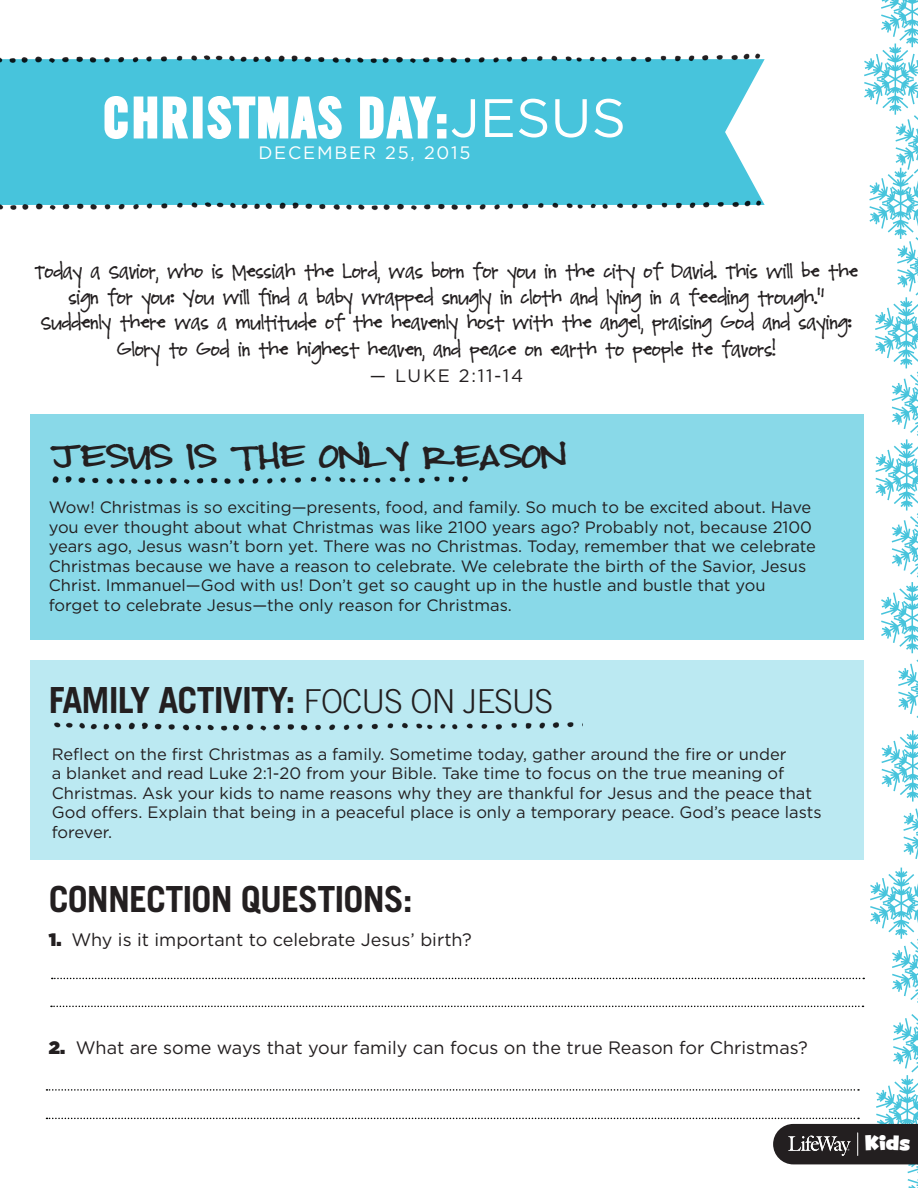
<style>
.page{position:relative;width:918px;height:1188px;background:#fff}
.page>*{position:absolute;margin:0;border:0;box-sizing:border-box;transform-origin:0 0}
.t1{font:54px "Trade Gothic LT Std Bd Cn 20";letter-spacing:.04em;color:#fff}
.t2{font:700 36px "Trade Gothic LT Std";letter-spacing:-.025em;color:#231f20}
.t3{font:27px "Pea Sarahloo";letter-spacing:-.045em;color:#231f20}
.t4{font:21.3px "Ghost Kid AOE";color:#fff}
.t5{font:18px "Gotham";color:#231f20}
.t6{font:18px "Gotham";letter-spacing:.1em;color:#fff}
.t7{font:16.5px/19.5px "Gotham";color:#231f20}
.t8{font:15px/25.5px "Pea Sarah Lynne";color:#231f20;text-align:center}
.s1{font-family:"Gotham"}
.s2{font-weight:300;font-size:33px}
.s3{font-weight:900}
</style>
<div class="page">
<div style="left:30px;top:660px;width:833px;height:200px;background:#bbe9f2"></div>
<div style="left:30px;top:414px;width:833px;height:225px;background:#89d9e8"></div>
<div style="left:0;top:68px;width:760px;height:105px;background:#47c4dc"></div>
<svg style="left:103px;top:94px;width:87px;height:47px"></svg>
<div style="left:193px;top:97px;width:10px;height:41px;border:3px solid #fff"></div>
<svg style="left:206px;top:94px;width:137px;height:47px"></svg>
<svg style="left:359px;top:95px;width:89px;height:45px"></svg>
<img style="left:52px;top:476px;width:416px;height:9px">
<img style="left:54px;top:722px;width:520px;height:9px">
<img style="left:198px;top:173px;width:567px;height:38px">
<img style="left:198px;top:53px;width:567px;height:15px">
<svg style="left:864px;top:0;width:54px;height:653px"></svg>
<svg style="left:898px;top:660px;width:20px;height:58px"></svg>
<svg style="left:881px;top:730px;width:37px;height:72px"></svg>
<svg style="left:903px;top:809px;width:15px;height:50px"></svg>
<img style="left:0;top:172px;width:198px;height:38px">
<img style="left:0;top:55px;width:198px;height:13px">
<svg style="left:47px;top:868px;width:871px;height:320px"></svg>
<h1 class="t1" style="left:103px;top:85px;width:525px">CHRISTMAS DAY:<span class="s1">JESUS</span></h1>
<p class="t6" style="left:258px;top:141px;width:214px">DECEMBER 25, 2015</p>
<p class="t8" style="left:35px;top:259px;width:825px">Today a Savior, who is Messiah the Lord, was born for you in the city of David. This will be the sign for you: You will find a baby wrapped snugly in cloth and lying in a feeding trough.”<br>Suddenly there was a multitude of the heavenly host with the angel, praising God and saying:</p>
<p class="t8" style="left:117px;top:337px;width:660px">Glory to God in the highest heaven, and peace on earth to people He favors!</p>
<p class="t5" style="left:370px;top:364px;width:155px">— LUKE 2:11-14</p>
<h3 class="t3" style="left:50px;top:444px;width:518px">JESUS IS THE ONLY REASON</h3>
<p class="t7" style="left:49px;top:497px;width:769px">Wow! Christmas is so exciting—presents, food, and family. So much to be excited about. Have you ever thought about what Christmas was like 2100 years ago? Probably not, because 2100 years ago, Jesus wasn’t born yet. There was no Christmas. Today, remember that we celebrate Christmas because we have a reason to celebrate. We celebrate the birth of the Savior, Jesus Christ. Immanuel—God with us! Don’t get so caught up in the hustle and bustle that you forget to celebrate Jesus—the only reason for Christmas.</p>
<h2 class="t2" style="left:49px;top:678px;width:506px">FAMILY ACTIVITY: <span class="s2">FOCUS ON JESUS</span></h2>
<p class="t7" style="left:52px;top:744px;width:772px">Reflect on the first Christmas as a family. Sometime today, gather around the fire or under<br>a blanket and read Luke 2:1-20 from your Bible. Take time to focus on the true meaning of Christmas. Ask your kids to name reasons why they are thankful for Jesus and the peace that God offers. Explain that being in a peaceful place is only a temporary peace. God’s peace lasts forever.</p>
<h2 class="t2" style="left:49px;top:877px;width:366px">CONNECTION QUESTIONS:</h2>
<p class="t5" style="left:49px;top:928px;width:425px"><span class="s3">1.</span> Why is it important to celebrate Jesus’ birth?</p>
<p class="t5" style="left:49px;top:1036px;width:761px"><span class="s3">2.</span> What are some ways that your family can focus on the true Reason for Christmas?</p>
<p class="t4" style="left:865px;top:1131px;width:46px">Kids</p>
</div>
